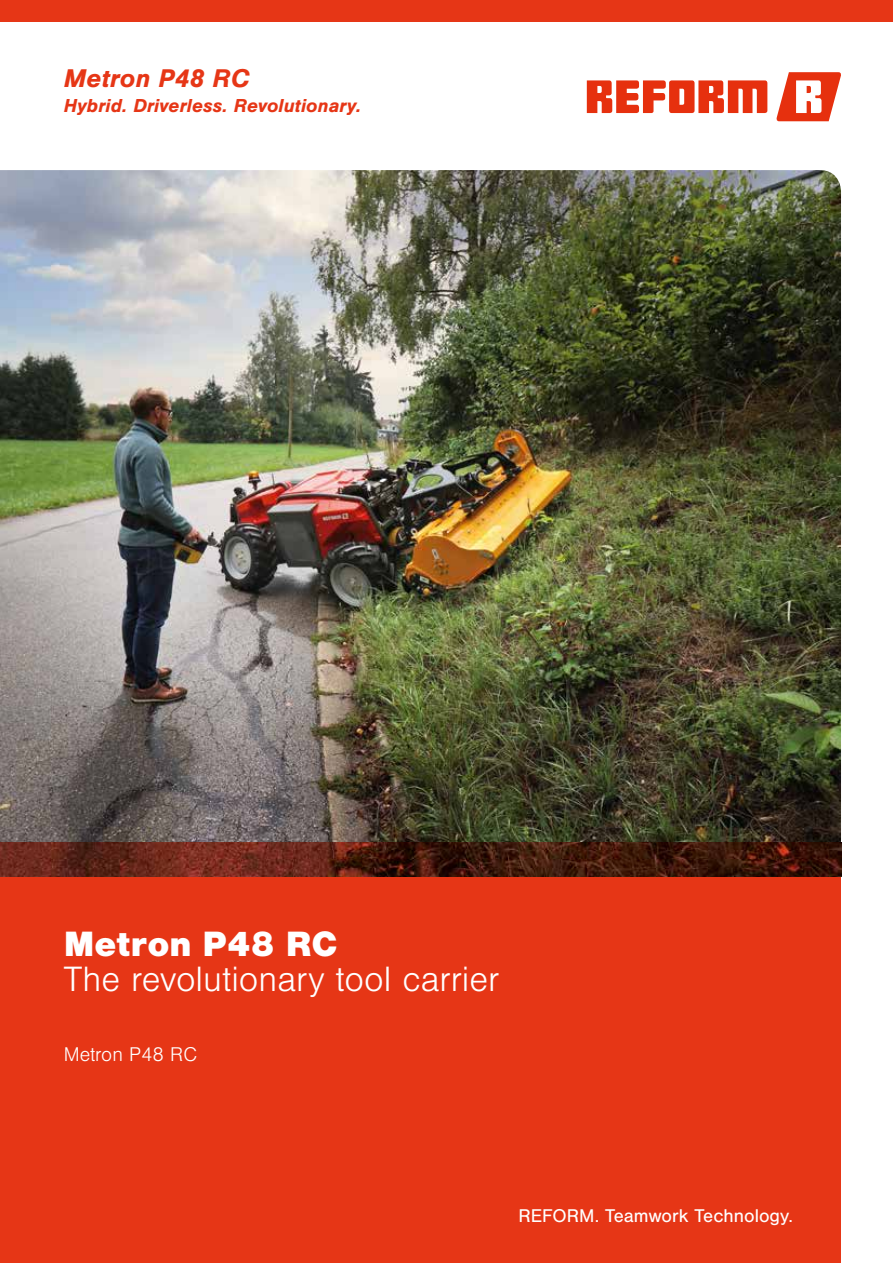
<style>
.page{position:relative;width:893px;height:1263px;background:#fff}
.page>*{position:absolute;margin:0;border:0;box-sizing:border-box;transform-origin:0 0}
.t1{font:300 36.45px "Nimbus San";color:#fff}
.t2{font:900 36.45px "Nimbus San";color:#fff}
.t3{font:italic 700 26.55px "Nimbus San";color:#e63616}
.t4{font:300 20.55px "Nimbus San";color:#fff}
.t5{font:italic 700 19.5px "Nimbus San";color:#e63616}
.t6{font:19.2px "Nimbus San";color:#fff}
</style>
<div class="page">
<img style="left:0;top:170px;width:841px;height:706px">
<div style="left:0;top:876px;width:841px;height:387px;background:#e63616"></div>
<div style="left:0;top:0;width:893px;height:21px;background:#e63616"></div>
<svg style="left:0;top:876px;width:841px;height:1px"></svg>
<svg style="left:776px;top:72px;width:65px;height:49px"></svg>
<svg style="left:587px;top:80px;width:180px;height:33px"></svg>
<h2 class="t3" style="left:64px;top:62px;width:187px">Metron P48 RC</h2>
<p class="t5" style="left:64px;top:94px;width:299px">Hybrid. Driverless. Revolutionary.</p>
<h1 class="t2" style="left:64px;top:923px;width:275px">Metron P48 RC</h1>
<h1 class="t1" style="left:64px;top:959px;width:437px">The revolutionary tool carrier</h1>
<p class="t4" style="left:64px;top:1043px;width:135px">Metron P48 RC</p>
<p class="t6" style="left:518px;top:1205px;width:276px">REFORM. Teamwork Technology.</p>
</div>
